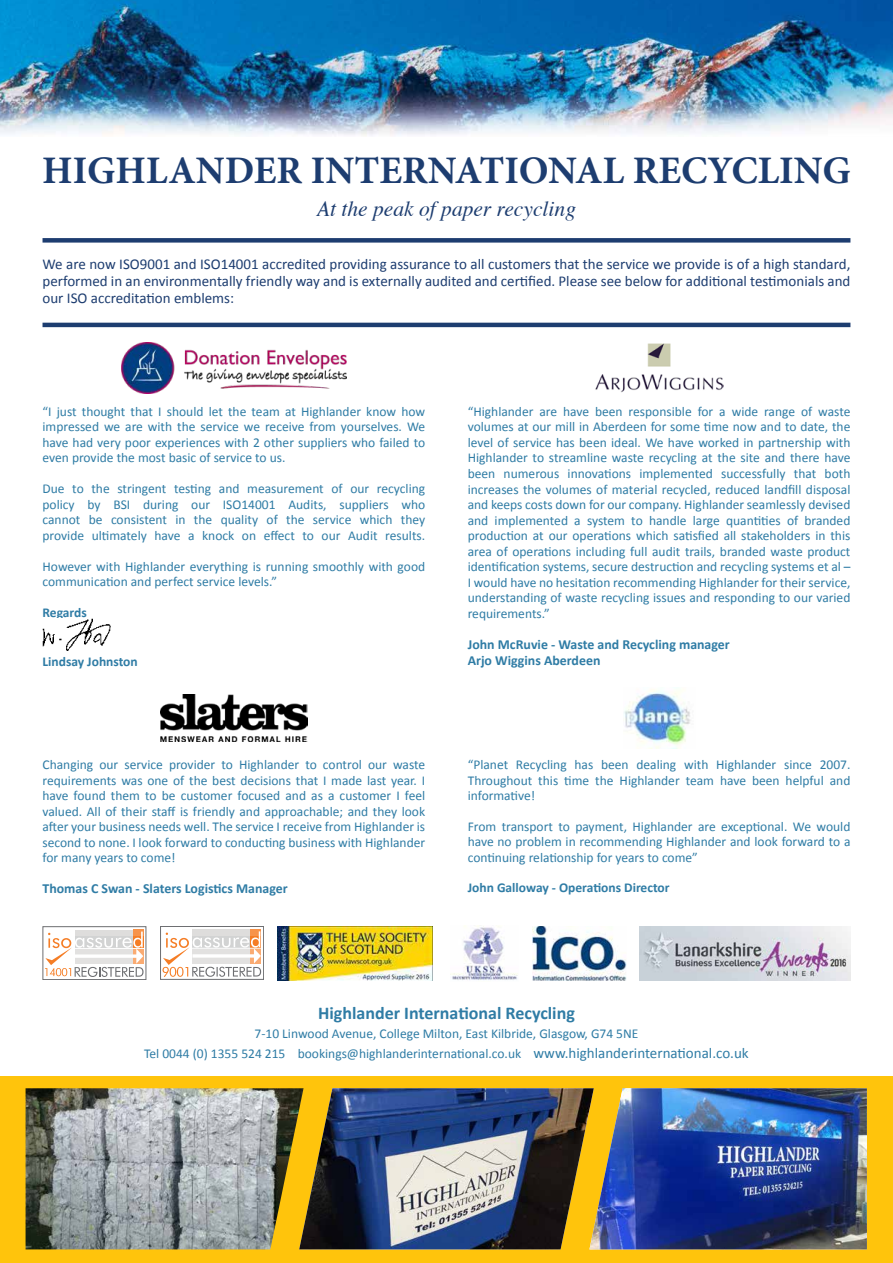
<style>
.page{position:relative;width:893px;height:1263px;background:#fff}
.page>*{position:absolute;margin:0;border:0;box-sizing:border-box;transform-origin:0 0}
.t1{font:700 39px "Minion Pro";color:#1d3d70}
.t2{font:italic 21.45px "Times";color:#1d3d70}
.t3{font:700 18px "Calibri";color:#2f7ca5}
.t4{font:15px/17.2px "Calibri";color:#1d3d70;text-align:justify}
.t5{font:700 13.8px/15.9px "Calibri";color:#2f7ca5}
.t6{font:13.5px/15.5px "Calibri";color:#2f7ca5;text-align:justify}
.t7{font:700 13.5px "Calibri";color:#2f7ca5}
.s1{font-size:15px}
</style>
<div class="page">
<img style="left:0;top:0;width:893px;height:136px">
<div style="left:0;top:1077px;width:893px;height:186px;background:#ffc40c"></div>
<img style="left:26px;top:1088px;width:273px;height:161px">
<img style="left:299px;top:1088px;width:290px;height:161px">
<img style="left:589px;top:1088px;width:278px;height:161px">
<div style="left:43px;top:238px;width:807px;height:5px;background:#1d3d70"></div>
<hr style="left:43px;top:323px;width:807px;height:4px;background:#1d3d70">
<img style="left:595px;top:343px;width:128px;height:49px">
<img style="left:121px;top:342px;width:225px;height:51px">
<div style="left:192px;top:930px;width:69px;height:18px;background:#dedddc"></div>
<div style="left:250px;top:930px;width:11px;height:6px;background:#f7934a"></div>
<div style="left:160px;top:926px;width:104px;height:54px;border:1px solid #6d6e71"></div>
<svg style="left:162px;top:931px;width:99px;height:46px"></svg>
<div style="left:75px;top:930px;width:68px;height:18px;background:#dedddc"></div>
<div style="left:133px;top:930px;width:10px;height:6px;background:#f7934a"></div>
<svg style="left:45px;top:931px;width:99px;height:46px"></svg>
<div style="left:43px;top:926px;width:103px;height:54px;border:1px solid #6d6e71"></div>
<hr style="left:73px;top:948px;width:72px;height:1px;background:#fff">
<img style="left:43px;top:619px;width:67px;height:31px">
<img style="left:624px;top:689px;width:67px;height:59px">
<img style="left:160px;top:694px;width:148px;height:47px">
<img style="left:277px;top:926px;width:155px;height:54px">
<img style="left:451px;top:926px;width:67px;height:54px">
<img style="left:532px;top:927px;width:94px;height:53px">
<img style="left:640px;top:927px;width:210px;height:53px">
<h1 class="t1" style="left:42px;top:147px;width:810px">HIGHLANDER INTERNATIONAL RECYCLING</h1>
<h2 class="t2" style="left:317px;top:190px;width:261px">At the peak of paper recycling</h2>
<p class="t4" style="left:43px;top:255px;width:809px">We are now ISO9001 and ISO14001 accredited providing assurance to all customers that the service we provide is of a high standard, performed in an environmentally friendly way and is externally audited and certified. Please see below for additional testimonials and our ISO accreditation emblems:</p>
<p class="t6" style="left:43px;top:404px;width:384px">“I just thought that I should let the team at Highlander know how impressed we are with the service we receive from yourselves. We have had very poor experiences with 2 other suppliers who failed to even provide the most basic of service to us.</p>
<p class="t6" style="left:43px;top:481px;width:384px">Due to the stringent testing and measurement of our recycling policy by BSI during our ISO14001 Audits, suppliers who cannot be consistent in the quality of the service which they provide ultimately have a knock on effect to our Audit results.</p>
<p class="t6" style="left:43px;top:558px;width:384px">However with Highlander everything is running smoothly with good communication and perfect service levels.”</p>
<p class="t7" style="left:43px;top:604px;width:46px">Regards</p>
<p class="t7" style="left:43px;top:653px;width:97px">Lindsay Johnston</p>
<p class="t6" style="left:43px;top:757px;width:384px">Changing our service provider to Highlander to control our waste requirements was one of the best decisions that I made last year. I have found them to be customer focused and as a customer I feel valued. All of their staff is friendly and approachable; and they look after your business needs well. The service I receive from Highlander is second to none. I look forward to conducting business with Highlander for many years to come!</p>
<p class="t5" style="left:43px;top:881px;width:247px">Thomas C Swan - Slaters Logistics Manager</p>
<p class="t6" style="left:468px;top:404px;width:384px">“Highlander are have been responsible for a wide range of waste volumes at our mill in Aberdeen for some time now and to date, the level of service has been ideal. We have worked in partnership with Highlander to streamline waste recycling at the site and there have been numerous innovations implemented successfully that both increases the volumes of material recycled, reduced landfill disposal and keeps costs down for our company. Highlander seamlessly devised and implemented a system to handle large quantities of branded production at our operations which satisfied all stakeholders in this area of operations including full audit trails, branded waste product identification systems, secure destruction and recycling systems et al – I would have no hesitation recommending Highlander for their service, understanding of waste recycling issues and responding to our varied requirements.”</p>
<p class="t5" style="left:468px;top:636px;width:264px">John McRuvie - Waste and Recycling manager<br>Arjo Wiggins Aberdeen</p>
<p class="t6" style="left:468px;top:757px;width:384px">“Planet Recycling has been dealing with Highlander since 2007.<br>Throughout this time the Highlander team have been helpful and informative!</p>
<p class="t6" style="left:468px;top:818px;width:384px">From transport to payment, Highlander are exceptional. We would have no problem in recommending Highlander and look forward to a continuing relationship for years to come”</p>
<p class="t7" style="left:468px;top:879px;width:203px">John Galloway - Operations Director</p>
<h3 class="t3" style="left:318px;top:1001px;width:258px">Highlander International Recycling</h3>
<p class="t6" style="left:144px;top:1024px;width:606px;line-height:19.5px;text-align:center">7-10 Linwood Avenue, College Milton, East Kilbride, Glasgow, G74 5NE<br>Tel 0044 (0) 1355 524 215 bookings@highlanderinternational.co.uk <span class="s1">www.highlanderinternational.co.uk</span></p>
</div>
